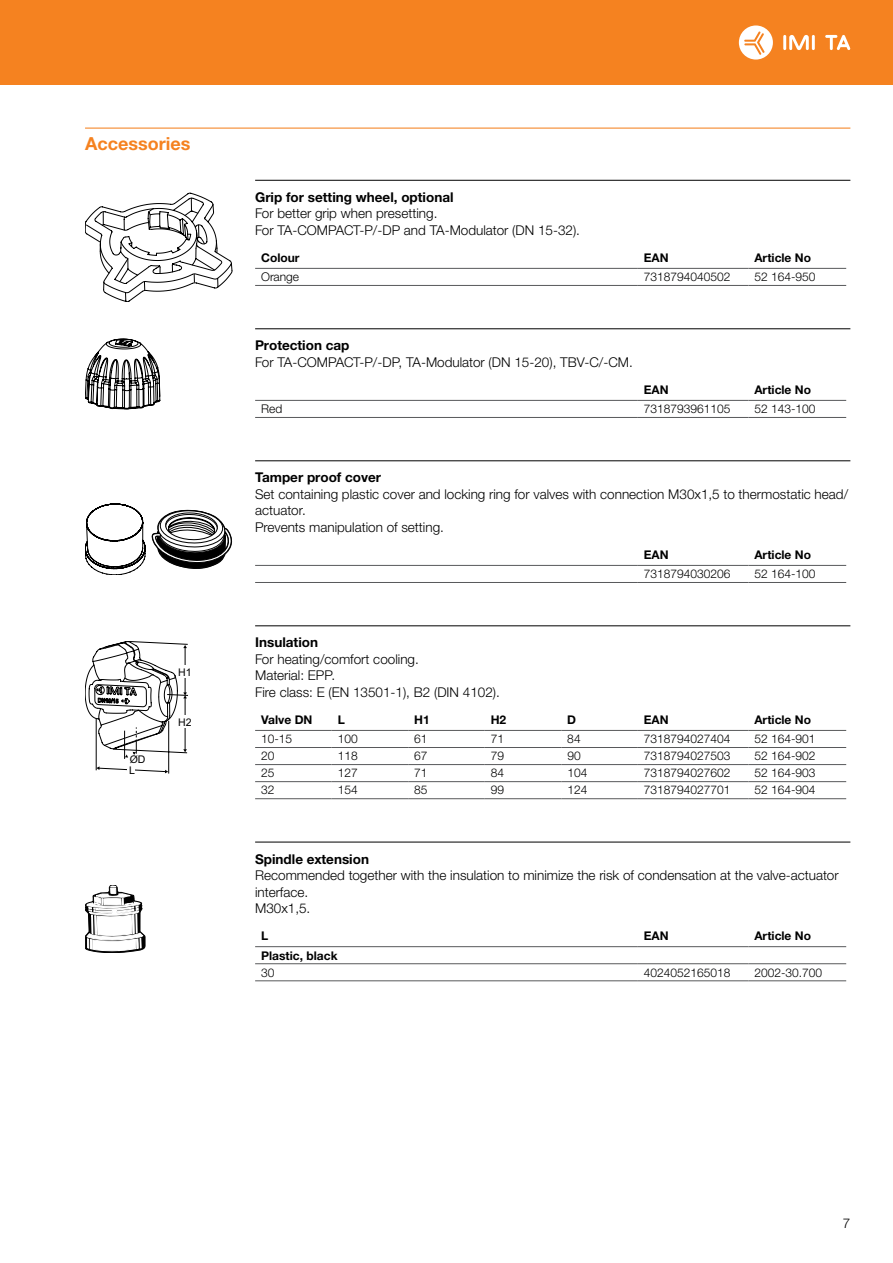
<style>
.page{position:relative;width:893px;height:1263px;background:#fff}
.page>*{position:absolute;margin:0;border:0;box-sizing:border-box;transform-origin:0 0}
.t1{font:700 18px "Helvetica Neue LTW1 G";color:#f58220}
.t2{font:300 13.5px/16.5px "Helvetica Neue LTW1 G";color:#000}
.t3{font:700 13.5px "Helvetica Neue LTW1 G";color:#000}
.t4{font:300 12px "Helvetica Neue LTW1 G";color:#000}
.t5{font:700 12px "Helvetica Neue LTW1 G";color:#000}
.t6{font:10.5px "Arial";color:#000}
</style>
<div class="page">
<div style="left:0;top:0;width:893px;height:85px;background:#f58220"></div>
<hr style="left:783px;top:35px;width:3px;height:15px;background:#fff">
<hr style="left:812px;top:35px;width:3px;height:15px;background:#fff">
<svg style="left:789px;top:35px;width:20px;height:15px"></svg>
<svg style="left:825px;top:35px;width:25px;height:15px"></svg>
<svg style="left:739px;top:25px;width:34px;height:35px"></svg>
<hr style="left:85px;top:128px;width:765px;height:1px;background:#f58220">
<hr style="left:255px;top:180px;width:595px;height:1px;background:#000">
<hr style="left:255px;top:328px;width:595px;height:1px;background:#000">
<hr style="left:255px;top:268px;width:383px;height:1px;background:#58595b">
<hr style="left:255px;top:285px;width:383px;height:1px;background:#58595b">
<hr style="left:638px;top:268px;width:110px;height:1px;background:#58595b">
<hr style="left:638px;top:285px;width:110px;height:1px;background:#58595b">
<hr style="left:748px;top:268px;width:98px;height:1px;background:#58595b">
<hr style="left:748px;top:285px;width:98px;height:1px;background:#58595b">
<hr style="left:255px;top:460px;width:595px;height:1px;background:#000">
<hr style="left:255px;top:400px;width:383px;height:1px;background:#58595b">
<hr style="left:255px;top:417px;width:383px;height:1px;background:#58595b">
<hr style="left:638px;top:400px;width:110px;height:1px;background:#58595b">
<hr style="left:638px;top:417px;width:110px;height:1px;background:#58595b">
<hr style="left:748px;top:400px;width:98px;height:1px;background:#58595b">
<hr style="left:748px;top:417px;width:98px;height:1px;background:#58595b">
<hr style="left:255px;top:625px;width:595px;height:1px;background:#000">
<hr style="left:255px;top:565px;width:383px;height:1px;background:#58595b">
<hr style="left:255px;top:582px;width:383px;height:1px;background:#58595b">
<hr style="left:638px;top:565px;width:110px;height:1px;background:#58595b">
<hr style="left:638px;top:582px;width:110px;height:1px;background:#58595b">
<hr style="left:748px;top:565px;width:98px;height:1px;background:#58595b">
<hr style="left:748px;top:582px;width:98px;height:1px;background:#58595b">
<hr style="left:255px;top:842px;width:595px;height:1px;background:#000">
<hr style="left:255px;top:730px;width:77px;height:1px;background:#58595b">
<hr style="left:332px;top:730px;width:76px;height:1px;background:#58595b">
<hr style="left:408px;top:730px;width:77px;height:1px;background:#58595b">
<hr style="left:485px;top:730px;width:76px;height:1px;background:#58595b">
<hr style="left:561px;top:730px;width:77px;height:1px;background:#58595b">
<hr style="left:638px;top:730px;width:110px;height:1px;background:#58595b">
<hr style="left:748px;top:730px;width:98px;height:1px;background:#58595b">
<hr style="left:255px;top:747px;width:77px;height:1px;background:#58595b">
<hr style="left:332px;top:747px;width:76px;height:1px;background:#58595b">
<hr style="left:408px;top:747px;width:77px;height:1px;background:#58595b">
<hr style="left:485px;top:747px;width:76px;height:1px;background:#58595b">
<hr style="left:561px;top:747px;width:77px;height:1px;background:#58595b">
<hr style="left:638px;top:747px;width:110px;height:1px;background:#58595b">
<hr style="left:748px;top:747px;width:98px;height:1px;background:#58595b">
<hr style="left:255px;top:764px;width:77px;height:1px;background:#58595b">
<hr style="left:332px;top:764px;width:76px;height:1px;background:#58595b">
<hr style="left:408px;top:764px;width:77px;height:1px;background:#58595b">
<hr style="left:485px;top:764px;width:76px;height:1px;background:#58595b">
<hr style="left:561px;top:764px;width:77px;height:1px;background:#58595b">
<hr style="left:638px;top:764px;width:110px;height:1px;background:#58595b">
<hr style="left:748px;top:764px;width:98px;height:1px;background:#58595b">
<hr style="left:255px;top:781px;width:77px;height:1px;background:#58595b">
<hr style="left:255px;top:798px;width:77px;height:1px;background:#58595b">
<hr style="left:332px;top:781px;width:76px;height:1px;background:#58595b">
<hr style="left:332px;top:798px;width:76px;height:1px;background:#58595b">
<hr style="left:408px;top:781px;width:77px;height:1px;background:#58595b">
<hr style="left:408px;top:798px;width:77px;height:1px;background:#58595b">
<hr style="left:485px;top:781px;width:76px;height:1px;background:#58595b">
<hr style="left:485px;top:798px;width:76px;height:1px;background:#58595b">
<hr style="left:561px;top:781px;width:77px;height:1px;background:#58595b">
<hr style="left:561px;top:798px;width:77px;height:1px;background:#58595b">
<hr style="left:638px;top:781px;width:110px;height:1px;background:#58595b">
<hr style="left:638px;top:798px;width:110px;height:1px;background:#58595b">
<hr style="left:748px;top:781px;width:98px;height:1px;background:#58595b">
<hr style="left:748px;top:798px;width:98px;height:1px;background:#58595b">
<hr style="left:255px;top:946px;width:383px;height:1px;background:#58595b">
<hr style="left:638px;top:946px;width:110px;height:1px;background:#58595b">
<hr style="left:748px;top:946px;width:98px;height:1px;background:#58595b">
<hr style="left:255px;top:963px;width:383px;height:1px;background:#58595b">
<hr style="left:255px;top:980px;width:383px;height:1px;background:#58595b">
<hr style="left:638px;top:963px;width:110px;height:1px;background:#58595b">
<hr style="left:638px;top:980px;width:110px;height:1px;background:#58595b">
<hr style="left:748px;top:963px;width:98px;height:1px;background:#58595b">
<hr style="left:748px;top:980px;width:98px;height:1px;background:#58595b">
<svg style="left:85px;top:193px;width:147px;height:109px"></svg>
<svg style="left:85px;top:339px;width:75px;height:70px"></svg>
<svg style="left:85px;top:504px;width:147px;height:71px"></svg>
<svg style="left:85px;top:641px;width:103px;height:133px"></svg>
<svg style="left:85px;top:885px;width:60px;height:68px"></svg>
<h1 class="t1" style="left:85px;top:132px;width:107px">Accessories</h1>
<p class="t6" style="left:178px;top:665px;width:15px">H1</p>
<p class="t6" style="left:130px;top:753px;width:17px">ØD</p>
<p class="t6" style="left:129px;top:764px;width:7px">L</p>
<p class="t6" style="left:178px;top:715px;width:15px">H2</p>
<p class="t3" style="left:255px;top:189px;width:200px">Grip for setting wheel, optional</p>
<p class="t2" style="left:255px;top:205px;width:326px">For better grip when presetting.<br>For TA-COMPACT-P/-DP and TA-Modulator (DN 15-32).</p>
<p class="t5" style="left:261px;top:250px;width:40px">Colour</p>
<p class="t5" style="left:644px;top:250px;width:26px">EAN</p>
<p class="t5" style="left:754px;top:250px;width:58px">Article No</p>
<p class="t4" style="left:261px;top:270px;width:39px">Orange</p>
<p class="t4" style="left:644px;top:270px;width:88px">7318794040502</p>
<p class="t4" style="left:754px;top:270px;width:63px">52 164-950</p>
<p class="t3" style="left:255px;top:337px;width:96px">Protection cap</p>
<p class="t2" style="left:255px;top:354px;width:379px">For TA-COMPACT-P/-DP, TA-Modulator (DN 15-20), TBV-C/-CM.</p>
<p class="t5" style="left:644px;top:382px;width:26px">EAN</p>
<p class="t5" style="left:754px;top:382px;width:58px">Article No</p>
<p class="t4" style="left:261px;top:402px;width:23px">Red</p>
<p class="t4" style="left:644px;top:402px;width:88px">7318793961105</p>
<p class="t4" style="left:754px;top:402px;width:63px">52 143-100</p>
<p class="t3" style="left:255px;top:469px;width:128px">Tamper proof cover</p>
<p class="t2" style="left:255px;top:486px;width:594px">Set containing plastic cover and locking ring for valves with connection M30x1,5 to thermostatic head/ actuator.<br>Prevents manipulation of setting.</p>
<p class="t5" style="left:644px;top:547px;width:26px">EAN</p>
<p class="t5" style="left:754px;top:547px;width:58px">Article No</p>
<p class="t4" style="left:644px;top:567px;width:88px">7318794030206</p>
<p class="t4" style="left:754px;top:567px;width:63px">52 164-100</p>
<p class="t3" style="left:255px;top:634px;width:64px">Insulation</p>
<p class="t2" style="left:255px;top:651px;width:246px">For heating/comfort cooling.<br>Material: EPP.<br>Fire class: E (EN 13501-1), B2 (DIN 4102).</p>
<p class="t5" style="left:261px;top:712px;width:53px">Valve DN</p>
<p class="t5" style="left:338px;top:712px;width:9px">L</p>
<p class="t5" style="left:414px;top:712px;width:17px">H1</p>
<p class="t5" style="left:491px;top:712px;width:17px">H2</p>
<p class="t5" style="left:567px;top:712px;width:10px">D</p>
<p class="t5" style="left:644px;top:712px;width:26px">EAN</p>
<p class="t5" style="left:754px;top:712px;width:58px">Article No</p>
<p class="t4" style="left:261px;top:732px;width:33px">10-15</p>
<p class="t4" style="left:338px;top:732px;width:22px">100</p>
<p class="t4" style="left:414px;top:732px;width:15px">61</p>
<p class="t4" style="left:491px;top:732px;width:15px">71</p>
<p class="t4" style="left:567px;top:732px;width:15px">84</p>
<p class="t4" style="left:644px;top:732px;width:88px">7318794027404</p>
<p class="t4" style="left:754px;top:732px;width:63px">52 164-901</p>
<p class="t4" style="left:261px;top:749px;width:15px">20</p>
<p class="t4" style="left:338px;top:749px;width:22px">118</p>
<p class="t4" style="left:414px;top:749px;width:15px">67</p>
<p class="t4" style="left:491px;top:749px;width:15px">79</p>
<p class="t4" style="left:567px;top:749px;width:15px">90</p>
<p class="t4" style="left:644px;top:749px;width:88px">7318794027503</p>
<p class="t4" style="left:754px;top:749px;width:63px">52 164-902</p>
<p class="t4" style="left:261px;top:766px;width:15px">25</p>
<p class="t4" style="left:338px;top:766px;width:22px">127</p>
<p class="t4" style="left:414px;top:766px;width:15px">71</p>
<p class="t4" style="left:491px;top:766px;width:15px">84</p>
<p class="t4" style="left:567px;top:766px;width:22px">104</p>
<p class="t4" style="left:644px;top:766px;width:88px">7318794027602</p>
<p class="t4" style="left:754px;top:766px;width:63px">52 164-903</p>
<p class="t4" style="left:261px;top:783px;width:15px">32</p>
<p class="t4" style="left:338px;top:783px;width:22px">154</p>
<p class="t4" style="left:414px;top:783px;width:15px">85</p>
<p class="t4" style="left:491px;top:783px;width:15px">99</p>
<p class="t4" style="left:567px;top:783px;width:22px">124</p>
<p class="t4" style="left:644px;top:783px;width:88px">7318794027701</p>
<p class="t4" style="left:754px;top:783px;width:63px">52 164-904</p>
<p class="t3" style="left:255px;top:850px;width:115px">Spindle extension</p>
<p class="t2" style="left:255px;top:867px;width:585px">Recommended together with the insulation to minimize the risk of condensation at the valve-actuator interface.<br>M30x1,5.</p>
<p class="t5" style="left:261px;top:928px;width:9px">L</p>
<p class="t5" style="left:644px;top:928px;width:26px">EAN</p>
<p class="t5" style="left:754px;top:928px;width:58px">Article No</p>
<p class="t5" style="left:261px;top:948px;width:78px">Plastic, black</p>
<p class="t4" style="left:261px;top:965px;width:15px">30</p>
<p class="t4" style="left:644px;top:965px;width:88px">4024052165018</p>
<p class="t4" style="left:754px;top:965px;width:69px">2002-30.700</p>
<p class="t2" style="left:843px;top:1215px;width:9px">7</p>
</div>
